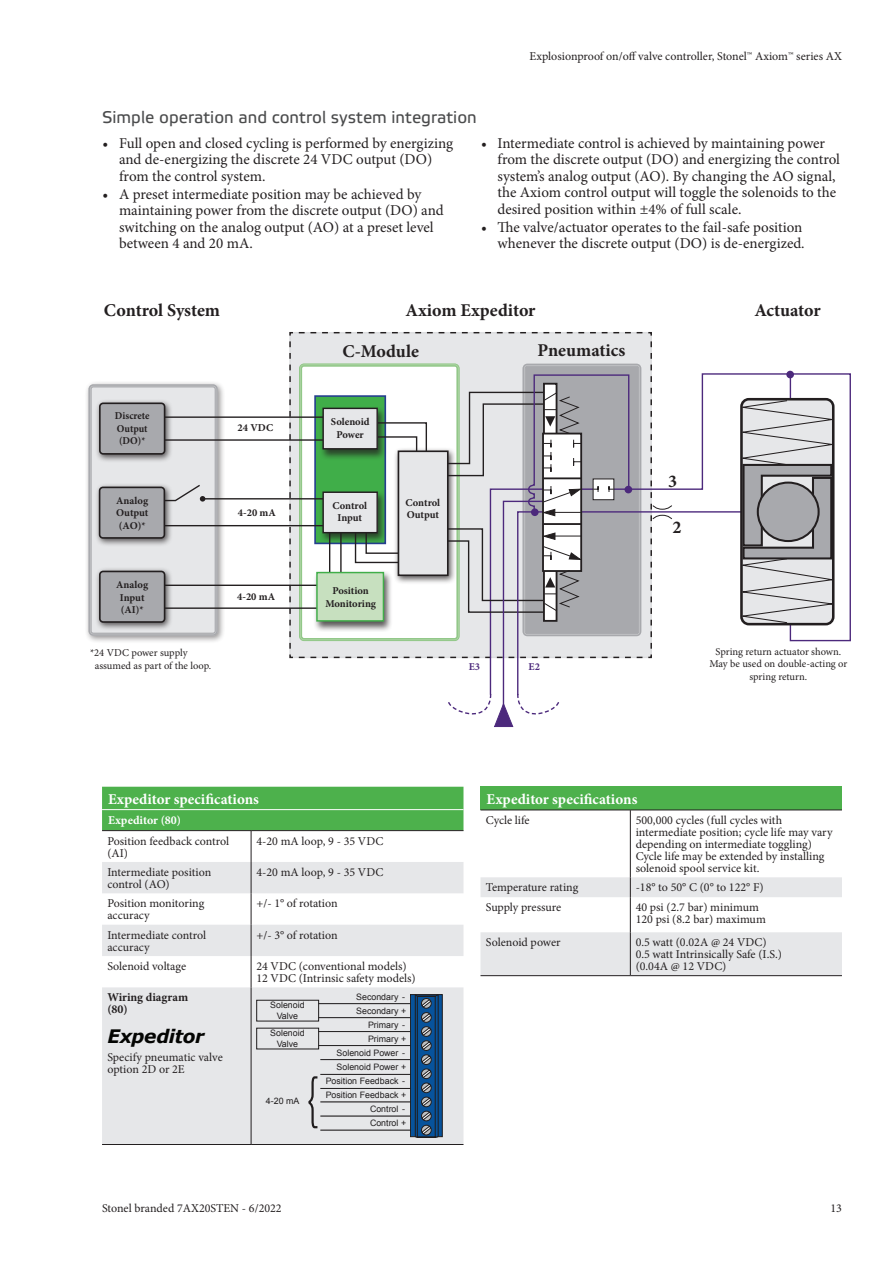
<style>
.page{position:relative;width:893px;height:1263px;background:#fff}
.page>*{position:absolute;margin:0;border:0;box-sizing:border-box;transform-origin:0 0}
.t1{font:italic 700 18.6px "Verdana";letter-spacing:-.02em;color:#040503}
.t2{font:700 18px "Minion Pro";letter-spacing:-.005em;color:#231f20}
.t3{font:16.8px "Etelka Text Pro";color:#4b4c4d}
.t4{font:15px/16.5px "Minion Pro";color:#231f20}
.t5{font:700 15px "Minion Pro";color:#fff}
.t6{font:12px/12px "Minion Pro";color:#231f20}
.t7{font:700 12px/12px "Minion Pro";color:#231f20}
.t8{font:700 12px "Minion Pro";color:#fff}
.t9{font:700 10.5px/12.6px "Minion Pro";letter-spacing:-.005em;color:#231f20;text-align:center}
.t10{font:10.5px/12.6px "Minion Pro";letter-spacing:-.005em;color:#231f20;text-align:center}
.t11{font:700 10.5px/12.6px "Minion Pro";letter-spacing:-.005em;color:#231f20;scale:.95 1}
.t12{font:700 10.5px "Minion Pro";color:#4c297c}
.t13{font:8.85px/14px "Arial";color:#201d1e;text-align:center}
</style>
<div class="page">
<div style="left:84px;top:380px;width:142px;height:264px;background:#231f20;opacity:.5"></div>
<div style="left:90px;top:386px;width:126px;height:248px;background:#e6e7e9;border-radius:3px"></div>
<div style="left:89px;top:384px;width:129px;height:252px;border:1px solid #a8a9ad;border-radius:4px"></div>
<div style="left:91px;top:387px;width:124px;height:246px;border:1px solid #a8a9ad;border-radius:2px"></div>
<hr style="left:154px;top:525px;width:183px;height:1px;background:#231f20">
<hr style="left:203px;top:498px;width:134px;height:1px;background:#231f20">
<svg style="left:173px;top:484px;width:32px;height:18px"></svg>
<div style="left:156px;top:585px;width:180px;height:24px;border:1px solid #231f20"></div>
<div style="left:150px;top:416px;width:180px;height:25px;border:1px solid #231f20"></div>
<svg style="left:840px;top:373px;width:11px;height:269px"></svg>
<div style="left:95px;top:398px;width:78px;height:64px;background:#231f20;opacity:.75"></div>
<div style="left:100px;top:403px;width:65px;height:51px;background:#a8a9ad;border-radius:3px"></div>
<div style="left:99px;top:402px;width:66px;height:53px;border:2px solid #231f20;border-radius:3px"></div>
<div style="left:95px;top:566px;width:78px;height:65px;background:#231f20;opacity:.75"></div>
<div style="left:100px;top:571px;width:65px;height:51px;background:#a8a9ad;border-radius:3px"></div>
<div style="left:99px;top:571px;width:66px;height:52px;border:2px solid #231f20;border-radius:3px"></div>
<div style="left:95px;top:482px;width:78px;height:65px;background:#231f20;opacity:.75"></div>
<div style="left:100px;top:487px;width:64px;height:51px;background:#a8a9ad;border-radius:3px"></div>
<div style="left:99px;top:487px;width:66px;height:52px;border:2px solid #231f20;border-radius:3px"></div>
<svg style="left:289px;top:332px;width:551px;height:395px"></svg>
<div style="left:102px;top:787px;width:361px;height:43px;background:#4db14c"></div>
<svg style="left:102px;top:831px;width:361px;height:31px"></svg>
<svg style="left:102px;top:862px;width:361px;height:282px;fill:#e6e7e9"></svg>
<hr style="left:251px;top:831px;width:1px;height:31px;background:#231f20">
<hr style="left:251px;top:862px;width:1px;height:31px;background:#231f20">
<hr style="left:251px;top:893px;width:1px;height:32px;background:#231f20">
<hr style="left:251px;top:925px;width:1px;height:31px;background:#231f20">
<hr style="left:251px;top:956px;width:1px;height:31px;background:#231f20">
<hr style="left:251px;top:987px;width:1px;height:157px;background:#231f20">
<hr style="left:102px;top:830px;width:149px;height:1px;background:#231f20">
<hr style="left:251px;top:830px;width:212px;height:1px;background:#231f20">
<hr style="left:102px;top:809px;width:149px;height:1px;background:#fff">
<hr style="left:251px;top:809px;width:212px;height:1px;background:#fff">
<hr style="left:102px;top:1144px;width:149px;height:1px;background:#231f20">
<hr style="left:251px;top:1144px;width:212px;height:1px;background:#231f20">
<hr style="left:320px;top:1059px;width:105px;height:1px;background:#201d1e">
<hr style="left:320px;top:1074px;width:105px;height:1px;background:#201d1e">
<hr style="left:320px;top:1088px;width:105px;height:1px;background:#201d1e">
<hr style="left:320px;top:1102px;width:105px;height:1px;background:#201d1e">
<hr style="left:320px;top:1116px;width:105px;height:1px;background:#201d1e">
<hr style="left:320px;top:1130px;width:105px;height:1px;background:#201d1e">
<svg style="left:307px;top:1075px;width:12px;height:54px"></svg>
<hr style="left:319px;top:1045px;width:106px;height:1px;background:#201d1e">
<hr style="left:318px;top:1031px;width:105px;height:1px;background:#201d1e">
<div style="left:256px;top:1000px;width:63px;height:21px;border:1px solid #201d1e"></div>
<hr style="left:319px;top:1017px;width:106px;height:1px;background:#201d1e">
<hr style="left:318px;top:1003px;width:105px;height:1px;background:#201d1e">
<svg style="left:410px;top:994px;width:33px;height:143px;background:#204e7a"></svg>
<div style="left:480px;top:787px;width:362px;height:23px;background:#4db14c"></div>
<svg style="left:480px;top:811px;width:362px;height:164px"></svg>
<hr style="left:630px;top:897px;width:1px;height:35px;background:#231f20">
<hr style="left:630px;top:932px;width:1px;height:43px;background:#231f20">
<hr style="left:480px;top:810px;width:150px;height:1px;background:#231f20">
<hr style="left:630px;top:810px;width:212px;height:1px;background:#231f20">
<hr style="left:480px;top:975px;width:150px;height:1px;background:#231f20">
<hr style="left:630px;top:975px;width:212px;height:1px;background:#231f20">
<p class="t6" style="left:529px;top:50px;width:314px">Explosionproof on/off valve controller, Stonel™ Axiom™ series AX</p>
<h3 class="t3" style="left:102px;top:108px;width:376px">Simple operation and control system integration</h3>
<p class="t4" style="left:119px;top:135px;width:336px;text-indent:-16px">• Full open and closed cycling is performed by energizing and de‑energizing the discrete 24 VDC output (DO) from the control system.</p>
<p class="t4" style="left:119px;top:186px;width:326px;text-indent:-16px">• A preset intermediate position may be achieved by maintaining power from the discrete output (DO) and switching on the analog output (AO) at a preset level between 4 and 20 mA.</p>
<p class="t4" style="left:497px;top:135px;width:344px;text-indent:-16px">• Intermediate control is achieved by maintaining power from the discrete output (DO) and energizing the control system’s analog output (AO). By changing the AO signal, the Axiom control output will toggle the solenoids to the desired position within ±4% of full scale.</p>
<p class="t4" style="left:481px;top:219px;width:325px;text-align:right">• The valve/actuator operates to the fail-safe position whenever the discrete output (DO) is de-energized.</p>
<h2 class="t2" style="left:104px;top:298px;width:118px">Control System</h2>
<h2 class="t2" style="left:405px;top:298px;width:132px">Axiom Expeditor</h2>
<p class="t11" style="left:115px;top:409px;width:38px">Discrete<br>Output (DO)*</p>
<p class="t9" style="left:116px;top:494px;width:34px;text-align:justify">Analog Output (AO)*</p>
<p class="t9" style="left:116px;top:578px;width:33px">Analog<br>Input (AI)*</p>
<p class="t10" style="left:95px;top:646px;width:118px;text-align:left;text-indent:-5px">*24 VDC power supply assumed as part of the loop.</p>
<p class="t9" style="left:238px;top:422px;width:37px">24 VDC</p>
<p class="t9" style="left:238px;top:506px;width:39px">4-20 mA</p>
<p class="t9" style="left:237px;top:591px;width:39px">4-20 mA</p>
<h2 class="t2" style="left:343px;top:338px;width:78px">C-Module</h2>
<h2 class="t2" style="left:537px;top:338px;width:89px">Pneumatics</h2>
<p class="t9" style="left:331px;top:416px;width:40px">Solenoid<br>Power</p>
<p class="t9" style="left:333px;top:499px;width:36px">Control<br>Input</p>
<p class="t9" style="left:325px;top:584px;width:52px">Position<br>Monitoring</p>
<p class="t9" style="left:406px;top:496px;width:36px;text-align:left">Control<br>Output</p>
<p class="t12" style="left:469px;top:659px;width:13px">E3</p>
<p class="t12" style="left:529px;top:659px;width:13px">E2</p>
<h2 class="t2" style="left:754px;top:298px;width:68px">Actuator</h2>
<h2 class="t2" style="left:668px;top:468px;width:10px">3</h2>
<h2 class="t2" style="left:672px;top:515px;width:10px">2</h2>
<p class="t10" style="left:709px;top:645px;width:140px">Spring return actuator shown.<br>May be used on double-acting or spring return.</p>
<p class="t5" style="left:108px;top:788px;width:152px">Expeditor specifications</p>
<p class="t8" style="left:108px;top:812px;width:75px">Expeditor (80)</p>
<p class="t6" style="left:107px;top:835px;width:123px">Position feedback control (AI)</p>
<p class="t6" style="left:256px;top:835px;width:128px">4-20 mA loop, 9 - 35 VDC</p>
<p class="t6" style="left:107px;top:866px;width:105px">Intermediate position control (AO)</p>
<p class="t6" style="left:256px;top:866px;width:128px">4-20 mA loop, 9 - 35 VDC</p>
<p class="t6" style="left:107px;top:897px;width:98px">Position monitoring accuracy</p>
<p class="t6" style="left:256px;top:897px;width:83px">+/- 1° of rotation</p>
<p class="t6" style="left:107px;top:929px;width:100px">Intermediate control accuracy</p>
<p class="t6" style="left:256px;top:929px;width:83px">+/- 3° of rotation</p>
<p class="t6" style="left:107px;top:960px;width:80px">Solenoid voltage</p>
<p class="t6" style="left:256px;top:960px;width:161px">24 VDC (conventional models)<br>12 VDC (Intrinsic safety models)</p>
<p class="t7" style="left:107px;top:991px;width:82px">Wiring diagram (80)</p>
<h1 class="t1" style="left:107px;top:1023px;width:99px">Expeditor</h1>
<p class="t6" style="left:107px;top:1052px;width:117px">Specify pneumatic valve option 2D or 2E</p>
<p class="t13" style="left:270px;top:1000px;width:36px;line-height:10.6px">Solenoid<br>Valve</p>
<p class="t13" style="left:326px;top:990px;width:82px;text-align:right">Secondary -<br>Secondary +<br>Primary -<br>Primary +<br>Solenoid Power -<br>Solenoid Power +<br>Position Feedback -<br>Position Feedback +<br>Control -<br>Control +</p>
<p class="t13" style="left:270px;top:1028px;width:36px;line-height:10.6px">Solenoid<br>Valve</p>
<p class="t13" style="left:266px;top:1094px;width:35px">4-20 mA</p>
<p class="t5" style="left:486px;top:788px;width:152px">Expeditor specifications</p>
<p class="t6" style="left:486px;top:814px;width:45px">Cycle life</p>
<p class="t6" style="left:636px;top:814px;width:198px">500,000 cycles (full cycles with intermediate position; cycle life may vary depending on intermediate toggling)<br>Cycle life may be extended by installing solenoid spool service kit.</p>
<p class="t6" style="left:486px;top:881px;width:94px">Temperature rating</p>
<p class="t6" style="left:636px;top:881px;width:129px">-18° to 50° C (0° to 122° F)</p>
<p class="t6" style="left:486px;top:901px;width:77px">Supply pressure</p>
<p class="t6" style="left:636px;top:901px;width:132px">40 psi (2.7 bar) minimum<br>120 psi (8.2 bar) maximum</p>
<p class="t6" style="left:486px;top:936px;width:76px">Solenoid power</p>
<p class="t6" style="left:636px;top:936px;width:148px">0.5 watt (0.02A @ 24 VDC)<br>0.5 watt Intrinsically Safe (I.S.) (0.04A @ 12 VDC)</p>
<p class="t6" style="left:102px;top:1202px;width:181px">Stonel branded 7AX20STEN - 6/2022</p>
<p class="t6" style="left:830px;top:1202px;width:13px">13</p>
</div>
